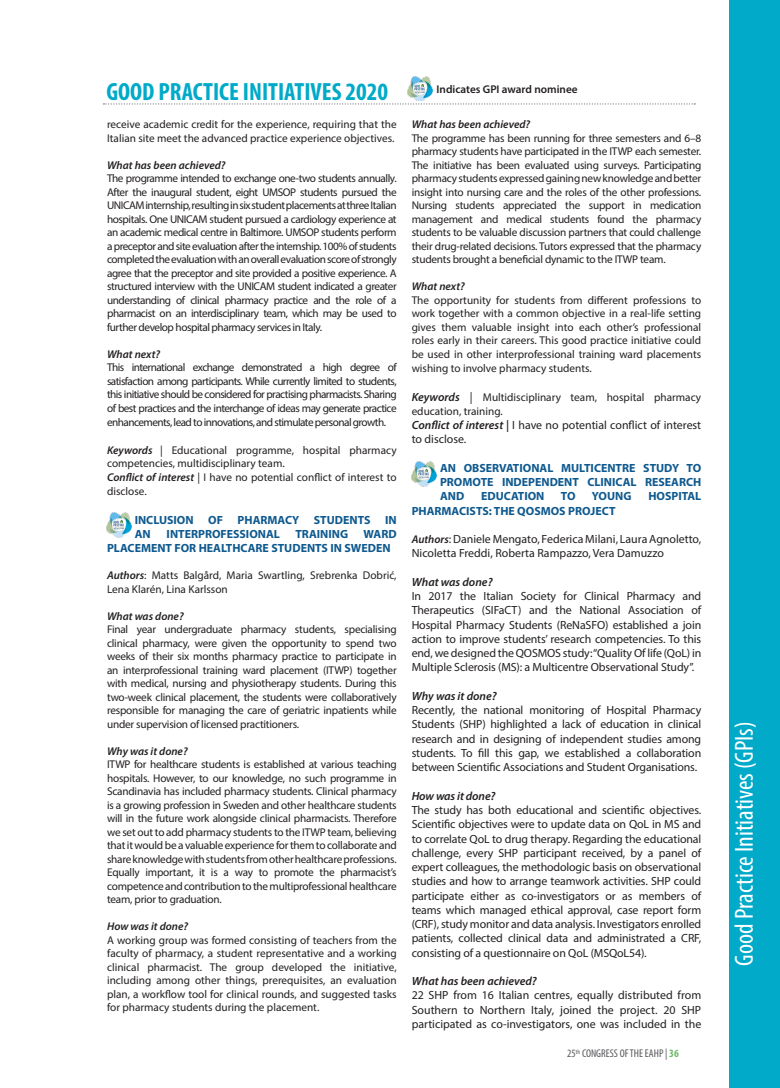
<style>
.page{position:relative;width:780px;height:1088px;background:#fff}
.page>*{position:absolute;margin:0;border:0;box-sizing:border-box;transform-origin:0 0}
.t1{font:condensed 26.25px "Myriad Pro";color:#fff}
.t2{font:700 condensed 25px "Myriad Pro";color:#00aac8}
.t3{font:11.88px/14.2px "Myriad Pro";letter-spacing:-.005em;color:#231f20;text-align:justify}
.t4{font:700 11.88px/14.2px "Myriad Pro";color:#0e598f}
.t5{font:italic 600 11.88px "Myriad Pro";color:#231f20}
.t6{font:11.25px/13.5px "Myriad Pro";color:#231f20;text-align:justify}
.t7{font:italic 600 11.25px "Myriad Pro";color:#231f20}
.t8{font:condensed 11.25px "Myriad Pro";color:#57585a}
.t9{font:600 11.25px "Myriad Pro";color:#231f20}
.s1{font-weight:600;font-style:italic}
.s2{font-weight:600;font-style:italic;font-size:11.88px}
.s3{font-size:11.88px}
.s4{font-weight:600;font-style:italic;font-size:11.25px}
.s5{font-weight:700;color:#6eba66}
</style>
<div class="page">
<div style="left:729px;top:0;width:51px;height:1088px;background:#00aac8"></div>
<svg style="left:103px;top:103px;width:592px;height:2px"></svg>
<img style="left:407px;top:76px;width:25px;height:25px">
<img style="left:106px;top:513px;width:25px;height:25px">
<img style="left:411px;top:462px;width:25px;height:24px">
<p class="t2" style="left:106px;top:76px;width:283px">GOOD PRACTICE INITIATIVES 2020</p>
<p class="t9" style="left:436px;top:82px;width:143px">Indicates GPI award nominee</p>
<p class="t6" style="left:107px;top:118px;width:291px">receive academic credit for the experience, requiring that the<br>Italian site meet the advanced practice experience objectives.</p>
<p class="t7" style="left:107px;top:158px;width:120px">What has been achieved?</p>
<p class="t6" style="left:107px;top:172px;width:291px">The programme intended to exchange one-two students annually.<br>After the inaugural student, eight UMSOP students pursued the UNICAM internship, resulting in six student placements at three Italian hospitals. One UNICAM student pursued a cardiology experience at an academic medical centre in Baltimore. UMSOP students perform a preceptor and site evaluation after the internship. 100% of students completed the evaluation with an overall evaluation score of strongly agree that the preceptor and site provided a positive experience. A structured interview with the UNICAM student indicated a greater understanding of clinical pharmacy practice and the role of a pharmacist on an interdisciplinary team, which may be used to further develop hospital pharmacy services in Italy.</p>
<p class="t7" style="left:107px;top:347px;width:55px">What next?</p>
<p class="t6" style="left:107px;top:361px;width:291px">This international exchange demonstrated a high degree of satisfaction among participants. While currently limited to students, this initiative should be considered for practising pharmacists. Sharing of best practices and the interchange of ideas may generate practice enhancements, lead to innovations, and stimulate personal growth.</p>
<p class="t6" style="left:107px;top:443px;width:291px"><span class="s1">Keywords</span> | Educational programme, hospital pharmacy competencies, multidisciplinary team.</p>
<p class="t6" style="left:107px;top:470px;width:291px;line-height:14.2px"><span class="s1">Conflict of interest</span> | I have no potential conflict of interest to disclose.</p>
<p class="t4" style="left:135px;top:512px;width:263px">INCLUSION OF PHARMACY STUDENTS IN<br>AN</p>
<p class="t7" style="left:411px;top:117px;width:120px">What has been achieved?</p>
<p class="t6" style="left:411px;top:131px;width:291px">The programme has been running for three semesters and 6–8 pharmacy students have participated in the ITWP each semester.<br>The initiative has been evaluated using surveys. Participating pharmacy students expressed gaining new knowledge and better insight into nursing care and the roles of the other professions.<br>Nursing students appreciated the support in medication management and medical students found the pharmacy students to be valuable discussion partners that could challenge their drug-related decisions. Tutors expressed that the pharmacy students brought a beneficial dynamic to the ITWP team.</p>
<p class="t7" style="left:411px;top:279px;width:55px">What next?</p>
<p class="t6" style="left:411px;top:293px;width:291px">The opportunity for students from different professions to work together with a common objective in a real-life setting gives them valuable insight into each other’s professional roles early in their careers. This good practice initiative could be used in other interprofessional training ward placements wishing to involve pharmacy students.</p>
<p class="t6" style="left:411px;top:390px;width:291px;line-height:14.2px"><span class="s2">Keywords</span> <span class="s3">|</span> Multidisciplinary team, hospital pharmacy education, training.</p>
<p class="t3" style="left:411px;top:418px;width:291px"><span class="s1">Conflict of interest |</span> I have no potential conflict of interest to disclose.</p>
<p class="t4" style="left:440px;top:460px;width:263px;text-align:justify">AN OBSERVATIONAL MULTICENTRE STUDY TO PROMOTE INDEPENDENT CLINICAL RESEARCH AND</p>
<p class="t4" style="left:481px;top:489px;width:65px">EDUCATION</p>
<p class="t4" style="left:561px;top:489px;width:16px">TO</p>
<p class="t4" style="left:592px;top:489px;width:41px">YOUNG</p>
<p class="t4" style="left:648px;top:489px;width:54px">HOSPITAL</p>
<p class="t4" style="left:411px;top:503px;width:205px">PHARMACISTS: THE QOSMOS PROJECT</p>
<p class="t3" style="left:411px;top:532px;width:291px"><span class="s4">Authors</span>: Daniele Mengato, Federica Milani, Laura Agnoletto,<br>Nicoletta Freddi, Roberta Rampazzo, Vera Damuzzo</p>
<p class="t5" style="left:411px;top:574px;width:82px">What was done?</p>
<p class="t3" style="left:411px;top:589px;width:291px">In 2017 the Italian Society for Clinical Pharmacy and Therapeutics (SIFaCT) and the National Association of Hospital Pharmacy Students (ReNaSFO) established a join action to improve students’ research competencies. To this end, we designed the QOSMOS study: “Quality Of life (QoL) in Multiple Sclerosis (MS): a Multicentre Observational Study”.</p>
<p class="t5" style="left:411px;top:688px;width:87px">Why was it done?</p>
<p class="t3" style="left:411px;top:703px;width:291px">Recently, the national monitoring of Hospital Pharmacy Students (SHP) highlighted a lack of education in clinical research and in designing of independent studies among students. To fill this gap, we established a collaboration between Scientific Associations and Student Organisations.</p>
<p class="t5" style="left:411px;top:788px;width:85px">How was it done?</p>
<p class="t3" style="left:411px;top:803px;width:291px">The study has both educational and scientific objectives.<br>Scientific objectives were to update data on QoL in MS and to correlate QoL to drug therapy. Regarding the educational challenge, every SHP participant received, by a panel of expert colleagues, the methodologic basis on observational studies and how to arrange teamwork activities. SHP could participate either as co-investigators or as members of teams which managed ethical approval, case report form (CRF), study monitor and data analysis. Investigators enrolled patients, collected clinical data and administrated a CRF, consisting of a questionnaire on QoL (MSQoL54).</p>
<p class="t5" style="left:411px;top:973px;width:127px">What has been achieved?</p>
<p class="t3" style="left:411px;top:988px;width:291px">22 SHP from 16 Italian centres, equally distributed from Southern to Northern Italy, joined the project. 20 SHP participated as co-investigators, one was included in the</p>
<p class="t4" style="left:167px;top:526px;width:115px">INTERPROFESSIONAL</p>
<p class="t4" style="left:295px;top:526px;width:54px">TRAINING</p>
<p class="t4" style="left:107px;top:526px;width:291px;text-indent:256px">WARD<br>PLACEMENT FOR HEALTHCARE STUDENTS IN SWEDEN</p>
<p class="t6" style="left:107px;top:568px;width:291px"><span class="s1">Authors</span>: Matts Balgård, Maria Swartling, Srebrenka Dobrić,<br>Lena Klarén, Lina Karlsson</p>
<p class="t7" style="left:107px;top:609px;width:78px">What was done?</p>
<p class="t6" style="left:107px;top:622px;width:291px">Final year undergraduate pharmacy students, specialising clinical pharmacy, were given the opportunity to spend two weeks of their six months pharmacy practice to participate in an interprofessional training ward placement (ITWP) together with medical, nursing and physiotherapy students. During this two-week clinical placement, the students were collaboratively responsible for managing the care of geriatric inpatients while under supervision of licensed practitioners.</p>
<p class="t7" style="left:107px;top:744px;width:82px">Why was it done?</p>
<p class="t6" style="left:107px;top:757px;width:291px">ITWP for healthcare students is established at various teaching hospitals. However, to our knowledge, no such programme in Scandinavia has included pharmacy students. Clinical pharmacy is a growing profession in Sweden and other healthcare students will in the future work alongside clinical pharmacists. Therefore we set out to add pharmacy students to the ITWP team, believing that it would be a valuable experience for them to collaborate and share knowledge with students from other healthcare professions.<br>Equally important, it is a way to promote the pharmacist’s competence and contribution to the multiprofessional healthcare team, prior to graduation.</p>
<p class="t7" style="left:107px;top:919px;width:83px">How was it done?</p>
<p class="t6" style="left:107px;top:933px;width:291px">A working group was formed consisting of teachers from the faculty of pharmacy, a student representative and a working clinical pharmacist. The group developed the initiative, including among other things, prerequisites, an evaluation plan, a workflow tool for clinical rounds, and suggested tasks for pharmacy students during the placement.</p>
<p class="t8" style="left:567px;top:1047px;width:113px">25<sup>th</sup> CONGRESS OF THE EAHP | <span class="s5">36</span></p>
<h1 class="t1" style="left:728px;top:966px;width:246px;rotate:-90deg">Good Practice Initiatives (GPIs)</h1>
</div>
